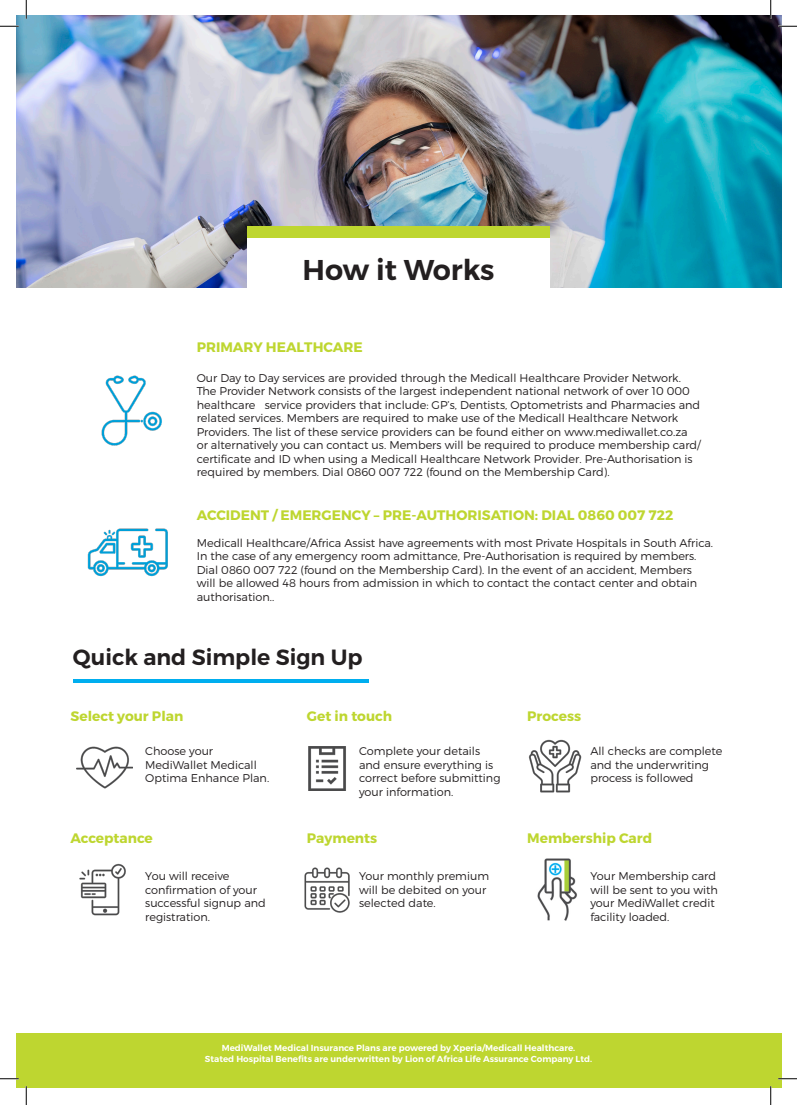
<style>
.page{position:relative;width:797px;height:1105px;background:#fff}
.page>*{position:absolute;margin:0;border:0;box-sizing:border-box;transform-origin:0 0}
.t1{font:28.62px "Trueno S Bd";color:#231f20}
.t2{font:22px "Trueno S Bd";color:#231f20}
.t3{font:13.75px "Trueno Bd";color:#bed630}
.t4{font:11.25px/13.5px "Trueno Lt";color:#231f20}
.t5{font:8.75px "Trueno S Bd";color:#fff}
</style>
<div class="page">
<img style="left:17px;top:16px;width:764px;height:271px">
<div style="left:247px;top:227px;width:303px;height:16px;background:#bed630"></div>
<hr style="left:73px;top:679px;width:295px;height:3px;background:#00aeef">
<div style="left:247px;top:238px;width:303px;height:69px;background:#fff"></div>
<img style="left:528px;top:739px;width:54px;height:54px">
<img style="left:77px;top:746px;width:56px;height:43px">
<img style="left:79px;top:863px;width:47px;height:53px">
<img style="left:308px;top:746px;width:38px;height:44px">
<img style="left:304px;top:867px;width:46px;height:46px">
<img style="left:537px;top:858px;width:40px;height:63px">
<img style="left:87px;top:528px;width:81px;height:49px">
<img style="left:101px;top:375px;width:61px;height:71px">
<div style="left:16px;top:1033px;width:765px;height:54px;background:#bed630"></div>
<svg style="left:0;top:25px;width:19px;height:2px"></svg>
<svg style="left:778px;top:25px;width:19px;height:2px"></svg>
<svg style="left:0;top:1078px;width:19px;height:1px"></svg>
<svg style="left:778px;top:1078px;width:19px;height:1px"></svg>
<svg style="left:25px;top:0;width:2px;height:19px"></svg>
<svg style="left:25px;top:1086px;width:2px;height:19px"></svg>
<svg style="left:770px;top:0;width:1px;height:19px"></svg>
<svg style="left:770px;top:1086px;width:1px;height:19px"></svg>
<p class="t1" style="left:302px;top:252px;width:193px">How it Works</p>
<p class="t3" style="left:197px;top:338px;width:167px">PRIMARY HEALTHCARE</p>
<p class="t4" style="left:197px;top:371px;width:505px">Our Day to Day services are provided through the Medicall Healthcare Provider Network.<br>The Provider Network consists of the largest independent national network of over 10 000 healthcare service providers that include: GP’s, Dentists, Optometrists and Pharmacies and related services. Members are required to make use of the Medicall Healthcare Network Providers. The list of these service providers can be found either on www.mediwallet.co.za or alternatively you can contact us. Members will be required to produce membership card/ certificate and ID when using a Medicall Healthcare Network Provider. Pre-Authorisation is required by members. Dial 0860 007 722 (found on the Membership Card).</p>
<p class="t3" style="left:197px;top:506px;width:478px">ACCIDENT / EMERGENCY – PRE-AUTHORISATION: DIAL 0860 007 722</p>
<p class="t4" style="left:197px;top:536px;width:518px">Medicall Healthcare/Africa Assist have agreements with most Private Hospitals in South Africa.<br>In the case of any emergency room admittance, Pre-Authorisation is required by members.<br>Dial 0860 007 722 (found on the Membership Card). In the event of an accident, Members will be allowed 48 hours from admission in which to contact the contact center and obtain authorisation..</p>
<p class="t2" style="left:73px;top:644px;width:291px">Quick and Simple Sign Up</p>
<p class="t3" style="left:71px;top:708px;width:114px">Select your Plan</p>
<p class="t3" style="left:307px;top:708px;width:87px">Get in touch</p>
<p class="t3" style="left:527px;top:708px;width:55px">Process</p>
<p class="t4" style="left:145px;top:744px;width:125px">Choose your<br>MediWallet Medicall<br>Optima Enhance Plan.</p>
<p class="t4" style="left:359px;top:744px;width:143px">Complete your details and ensure everything is correct before submitting your information.</p>
<p class="t4" style="left:590px;top:744px;width:134px">All checks are complete and the underwriting process is followed</p>
<p class="t3" style="left:71px;top:830px;width:84px">Acceptance</p>
<p class="t3" style="left:307px;top:830px;width:72px">Payments</p>
<p class="t3" style="left:527px;top:830px;width:126px">Membership Card</p>
<p class="t4" style="left:145px;top:869px;width:122px">You will receive confirmation of your successful signup and registration.</p>
<p class="t4" style="left:359px;top:869px;width:131px">Your monthly premium will be debited on your selected date.</p>
<p class="t4" style="left:590px;top:869px;width:129px">Your Membership card will be sent to you with your MediWallet credit facility loaded.</p>
<p class="t5" style="left:222px;top:1043px;width:355px">MediWallet Medical Insurance Plans are powered by Xperia/Medicall Healthcare.</p>
<p class="t5" style="left:205px;top:1053px;width:389px">Stated Hospital Benefits are underwritten by Lion of Africa Life Assurance Company Ltd.</p>
</div>
